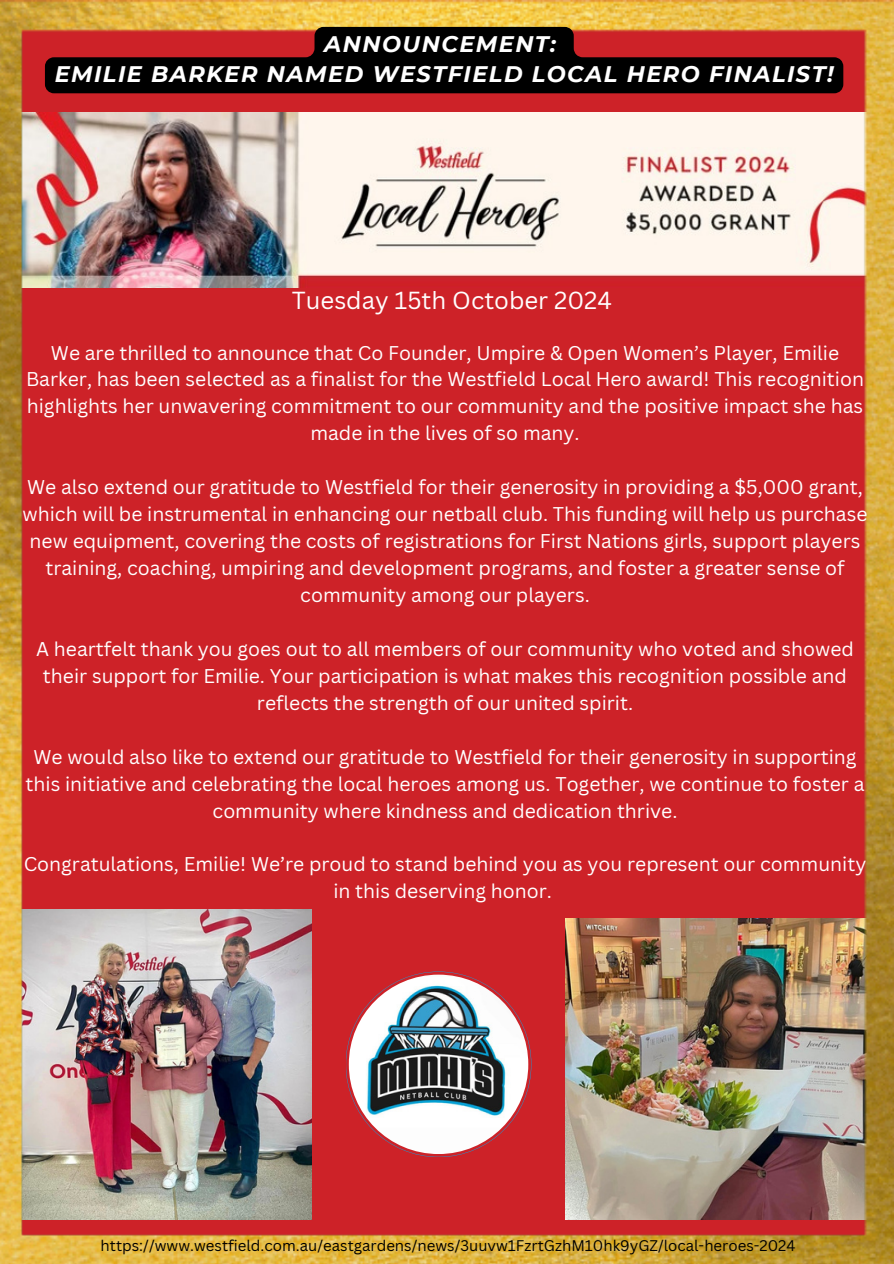
<style>
.page{position:relative;width:894px;height:1264px;background:#fff}
.page>*{position:absolute;margin:0;border:0;box-sizing:border-box;transform-origin:0 0}
.t1{font:24px "Canva Sans";color:#fff}
.t2{font:italic 700 22.5px/30.3px "Montserrat";letter-spacing:.065em;color:#fff;text-align:center}
.t3{font:19.35px/27px "Canva Sans";color:#fff;text-align:center}
.t4{font:15px "Canva Sans";color:#000}
</style>
<div class="page">
<img style="left:0;top:0;width:893px;height:1263px">
<svg style="left:45px;top:27px;width:798px;height:66px;background:#40100d"></svg>
<p class="t2" style="left:55px;top:28px;width:780px">ANNOUNCEMENT:<br>EMILIE BARKER NAMED WESTFIELD LOCAL HERO FINALIST!</p>
<p class="t1" style="left:292px;top:284px;width:321px">Tuesday 15th October 2024</p>
<h3 class="t3" style="left:26px;top:338px;width:839px">We are thrilled to announce that Co Founder, Umpire &amp; Open Women’s Player, Emilie Barker, has been selected as a finalist for the Westfield Local Hero award! This recognition highlights her unwavering commitment to our community and the positive impact she has made in the lives of so many.</h3>
<h3 class="t3" style="left:23px;top:473px;width:846px">We also extend our gratitude to Westfield for their generosity in providing a $5,000 grant, which will be instrumental in enhancing our netball club. This funding will help us purchase new equipment, covering the costs of registrations for First Nations girls, support players training, coaching, umpiring and development programs, and foster a greater sense of community among our players.</h3>
<h3 class="t3" style="left:36px;top:635px;width:819px">A heartfelt thank you goes out to all members of our community who voted and showed their support for Emilie. Your participation is what makes this recognition possible and reflects the strength of our united spirit.</h3>
<h3 class="t3" style="left:26px;top:742px;width:840px">We would also like to extend our gratitude to Westfield for their generosity in supporting this initiative and celebrating the local heroes among us. Together, we continue to foster a community where kindness and dedication thrive.</h3>
<p class="t3" style="left:24px;top:850px;width:843px">Congratulations, Emilie! We’re proud to stand behind you as you represent our community in this deserving honor.</p>
<p class="t4" style="left:101px;top:1235px;width:696px">https://www.westfield.com.au/eastgardens/news/3uuvw1FzrtGzhM10hk9yGZ/local-heroes-2024</p>
</div>
